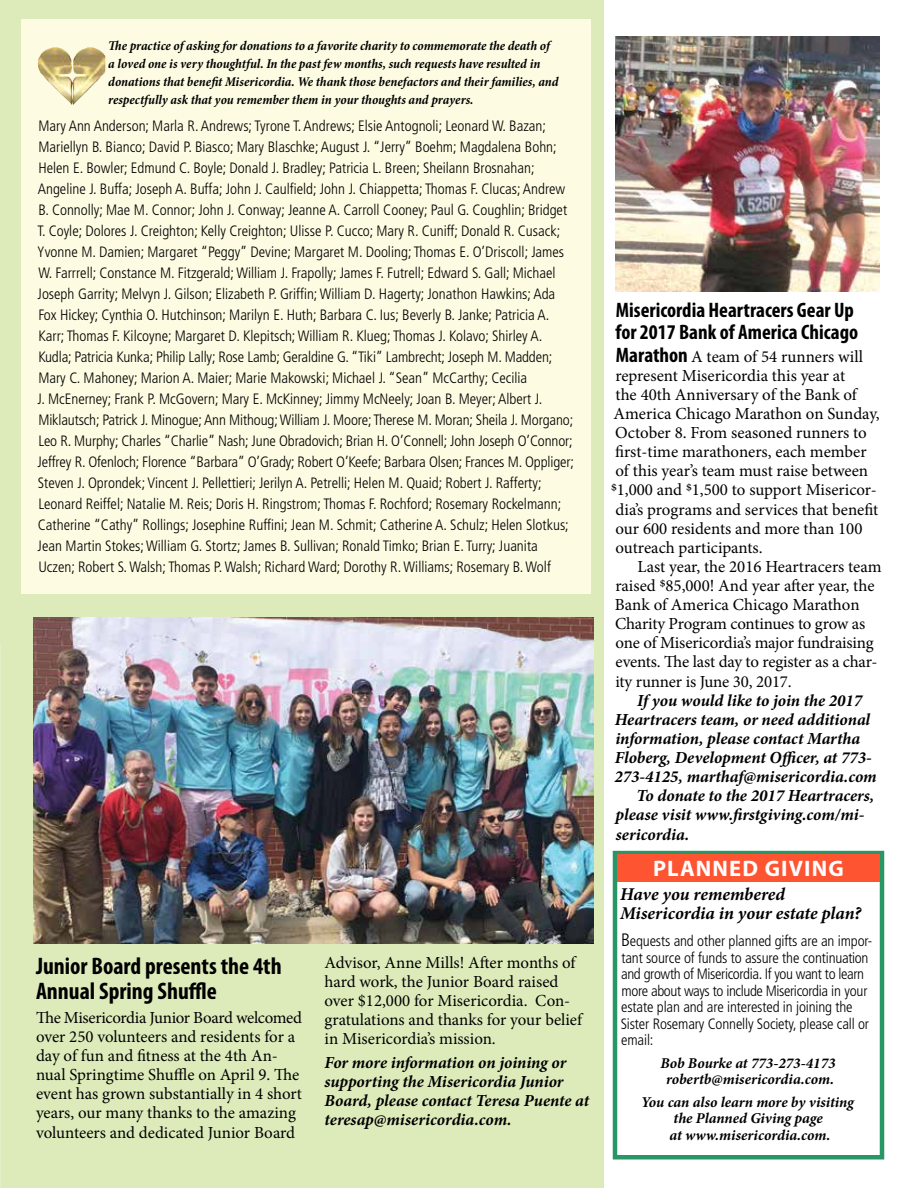
<style>
.page{position:relative;width:918px;height:1188px;background:#fff}
.page>*{position:absolute;margin:0;border:0;box-sizing:border-box;transform-origin:0 0}
.t1{font:700 condensed 24px/25.5px "Myriad Pro";color:#000}
.t2{font:700 22.5px "Myriad Pro";letter-spacing:.05em;color:#fff}
.t3{font:700 condensed 21px/22.5px "Myriad Pro";color:#000}
.t4{font:italic 700 18px/19.5px "Minion Pro";letter-spacing:-.005em;color:#000}
.t5{font:16.8px/19px "Minion Pro";letter-spacing:-.005em;color:#000}
.t6{font:italic 700 16.8px/19px "Minion Pro";letter-spacing:-.005em;color:#000}
.t7{font:300 condensed 15px/21px "Frutiger";color:#000}
.t8{font:italic 700 15px/16.5px "Minion Pro";letter-spacing:-.005em;color:#000;text-align:center}
.t9{font:italic 700 condensed 13.5px/18px "Minion Pro";letter-spacing:-.005em;color:#000}
.s1{font-family:"Myriad Pro";font-weight:700;font-stretch:condensed;font-size:21px}
.s2{font-size:18px}
</style>
<div class="page">
<div style="left:0;top:0;width:604px;height:1188px;background:#ddebbb"></div>
<div style="left:22px;top:20px;width:569px;height:574px;background:#fdfbe1"></div>
<img style="left:38px;top:47px;width:67px;height:58px">
<img style="left:615px;top:37px;width:264px;height:255px">
<img style="left:33px;top:618px;width:561px;height:325px">
<div style="left:613px;top:851px;width:271px;height:309px;background:#fff;border:4px solid #289665"></div>
<div style="left:617px;top:855px;width:263px;height:27px;background:#ff5432"></div>
<p class="t9" style="left:108px;top:36px;width:452px">The practice of asking for donations to a favorite charity to commemorate the death of a loved one is very thoughtful. In the past few months, such requests have resulted in donations that benefit Misericordia. We thank those benefactors and their families, and respectfully ask that you remember them in your thoughts and prayers.</p>
<p class="t7" style="left:37px;top:115px;width:538px">Mary Ann Anderson; Marla R. Andrews; Tyrone T. Andrews; Elsie Antognoli; Leonard W. Bazan; Mariellyn B. Bianco; David P. Biasco; Mary Blaschke; August J. “Jerry” Boehm; Magdalena Bohn; Helen E. Bowler; Edmund C. Boyle; Donald J. Bradley; Patricia L. Breen; Sheilann Brosnahan; Angeline J. Buffa; Joseph A. Buffa; John J. Caulfield; John J. Chiappetta; Thomas F. Clucas; Andrew B. Connolly; Mae M. Connor; John J. Conway; Jeanne A. Carroll Cooney; Paul G. Coughlin; Bridget T. Coyle; Dolores J. Creighton; Kelly Creighton; Ulisse P. Cucco; Mary R. Cuniff; Donald R. Cusack; Yvonne M. Damien; Margaret “Peggy” Devine; Margaret M. Dooling; Thomas E. O’Driscoll; James W. Farrrell; Constance M. Fitzgerald; William J. Frapolly; James F. Futrell; Edward S. Gall; Michael Joseph Garrity; Melvyn J. Gilson; Elizabeth P. Griffin; William D. Hagerty; Jonathon Hawkins; Ada Fox Hickey; Cynthia O. Hutchinson; Marilyn E. Huth; Barbara C. Ius; Beverly B. Janke; Patricia A.<br>Karr; Thomas F. Kilcoyne; Margaret D. Klepitsch; William R. Klueg; Thomas J. Kolavo; Shirley A.<br>Kudla; Patricia Kunka; Philip Lally; Rose Lamb; Geraldine G. “Tiki” Lambrecht; Joseph M. Madden; Mary C. Mahoney; Marion A. Maier; Marie Makowski; Michael J. “Sean” McCarthy; Cecilia<br>J. McEnerney; Frank P. McGovern; Mary E. McKinney; Jimmy McNeely; Joan B. Meyer; Albert J.<br>Miklautsch; Patrick J. Minogue; Ann Mithoug; William J. Moore; Therese M. Moran; Sheila J. Morgano; Leo R. Murphy; Charles “Charlie” Nash; June Obradovich; Brian H. O’Connell; John Joseph O’Connor; Jeffrey R. Ofenloch; Florence “Barbara” O’Grady; Robert O’Keefe; Barbara Olsen; Frances M. Oppliger; Steven J. Oprondek; Vincent J. Pellettieri; Jerilyn A. Petrelli; Helen M. Quaid; Robert J. Rafferty; Leonard Reiffel; Natalie M. Reis; Doris H. Ringstrom; Thomas F. Rochford; Rosemary Rockelmann; Catherine “Cathy” Rollings; Josephine Ruffini; Jean M. Schmit; Catherine A. Schulz; Helen Slotkus; Jean Martin Stokes; William G. Stortz; James B. Sullivan; Ronald Timko; Brian E. Turry; Juanita Uczen; Robert S. Walsh; Thomas P. Walsh; Richard Ward; Dorothy R. Williams; Rosemary B. Wolf</p>
<h1 class="t1" style="left:36px;top:952px;width:247px">Junior Board presents the 4th<br>Annual Spring Shuffle</h1>
<p class="t5" style="left:36px;top:1008px;width:268px">The Misericordia Junior Board welcomed over 250 volunteers and residents for a day of fun and fitness at the 4th An&shy;nual Springtime Shuffle on April 9. The event has grown substantially in 4 short years, our many thanks to the amazing volunteers and dedicated Junior Board</p>
<p class="t5" style="left:325px;top:953px;width:259px">Advisor, Anne Mills! After months of hard work, the Junior Board raised over $12,000 for Misericordia. Con&shy;gratulations and thanks for your belief in Misericordia’s mission.</p>
<p class="t6" style="left:325px;top:1053px;width:266px">For more information on joining or supporting the Misericordia Junior Board, please contact Teresa Puente at teresap@misericordia.com.</p>
<h3 class="t3" style="left:616px;top:298px;width:244px">Misericordia Heartracers Gear Up for 2017 Bank of America Chicago</h3>
<p class="t5" style="left:611px;top:347px;width:270px"><span class="s1">Marathon</span> A team of 54 runners will represent Misericordia this year at<br>the 40th Anniversary of the Bank of America Chicago Marathon on Sunday, October 8. From seasoned runners to first-time marathoners, each member of this year’s team must raise between $1,000 and $1,500 to support Misericor&shy;dia’s programs and services that benefit our 600 residents and more than 100 outreach participants.</p>
<p class="t5" style="left:615px;top:557px;width:268px;text-indent:23px">Last year, the 2016 Heartracers team raised $85,000! And year after year, the Bank of America Chicago Marathon Charity Program continues to grow as one of Misericordia’s major fundraising events. The last day to register as a char&shy;ity runner is June 30, 2017.</p>
<p class="t6" style="left:637px;top:691px;width:227px">If you would like to join the 2017</p>
<p class="t6" style="left:615px;top:710px;width:257px">Heartracers team, or need additional</p>
<p class="t6" style="left:615px;top:729px;width:246px">information, please contact Martha</p>
<p class="t6" style="left:615px;top:748px;width:259px">Floberg, Development Officer, at 773-</p>
<p class="t6" style="left:614px;top:767px;width:264px">273-4125, marthaf@misericordia.com</p>
<p class="t6" style="left:637px;top:786px;width:239px">To donate to the 2017 Heartracers,</p>
<p class="t6" style="left:616px;top:805px;width:250px">please visit www.firstgiving.com/mi-</p>
<p class="t6" style="left:616px;top:824px;width:75px">sericordia.</p>
<h2 class="t2" style="left:653px;top:854px;width:192px">PLANNED GIVING</h2>
<p class="t4" style="left:620px;top:884px;width:243px">Have you remembered<br>Misericordia in your estate plan?</p>
<p class="t7" style="left:621px;top:933px;width:253px;line-height:16.5px"><span class="s2">B</span>equests and other planned gifts are an impor&shy;tant source of funds to assure the continuation and growth of Misericordia. If you want to learn more about ways to include Misericordia in your estate plan and are interested in joining the Sister Rosemary Connelly Society, please call or email:</p>
<p class="t8" style="left:660px;top:1055px;width:177px">Bob Bourke at 773-273-4173 robertb@misericordia.com.</p>
<p class="t8" style="left:641px;top:1094px;width:214px">You can also learn more by visiting the Planned Giving page<br>at www.misericordia.com.</p>
</div>
